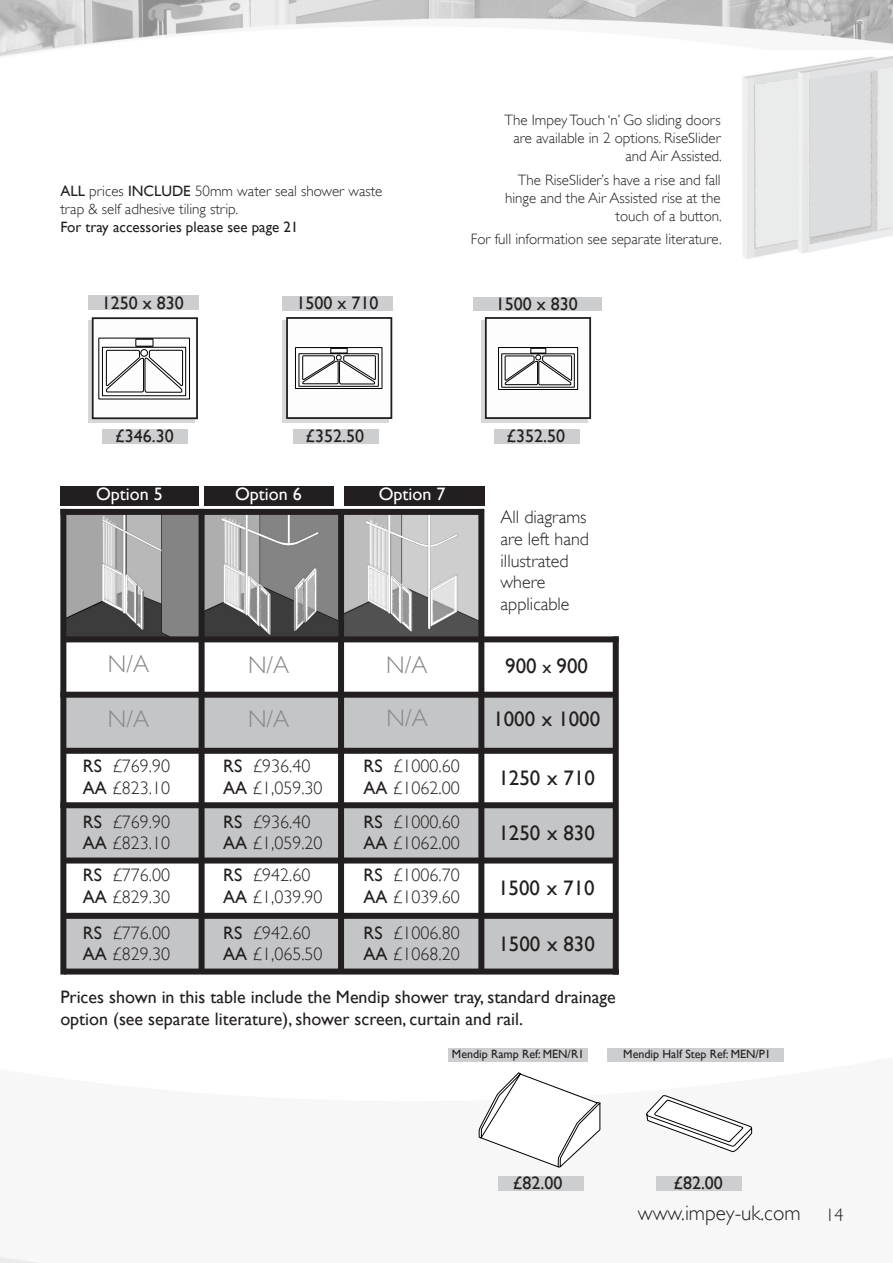
<style>
.page{position:relative;width:893px;height:1263px;background:#fff}
.page>*{position:absolute;margin:0;border:0;box-sizing:border-box;transform-origin:0 0}
.t1{font:300 24px "Gill Sans";color:#86888b}
.t2{font:21px "Gill Sans";color:#231f20}
.t3{font:300 21px "Gill Sans";color:#231f20}
.t4{font:300 18px "Gill Sans";color:#231f20}
.t5{font:18px "Gill Sans";color:#231f20}
.t6{font:18px "Gill Sans";color:#fff}
.t7{font:300 15px "Gill Sans";color:#231f20}
.t8{font:15px "Gill Sans";color:#231f20}
.t9{font:12px "Gill Sans";color:#231f20}
.s1{font-weight:400}
.s2{font-size:18px}
</style>
<div class="page">
<img style="left:0;top:0;width:893px;height:1263px">
<div style="left:88px;top:320px;width:107px;height:102px;background:linear-gradient(to right,#d8d8d8,#d8d8d8)"></div>
<div style="left:93px;top:318px;width:104px;height:100px;background:#fdfdfd"></div>
<div style="left:92px;top:317px;width:106px;height:102px;border:2px solid #231f20"></div>
<div style="left:282px;top:320px;width:107px;height:102px;background:#d8d8d8"></div>
<div style="left:287px;top:318px;width:104px;height:100px;background:#fdfdfd"></div>
<div style="left:286px;top:317px;width:106px;height:102px;border:2px solid #231f20"></div>
<div style="left:481px;top:320px;width:107px;height:102px;background:#d8d8d8"></div>
<div style="left:486px;top:318px;width:104px;height:100px;background:#fdfdfd"></div>
<div style="left:485px;top:317px;width:106px;height:102px;border:2px solid #231f20"></div>
<svg style="left:66px;top:642px;width:547px;height:271px"></svg>
<div style="left:64px;top:697px;width:550px;height:50px;background:#c4c5c7"></div>
<div style="left:65px;top:808px;width:549px;height:50px;background:#c4c5c7"></div>
<div style="left:64px;top:918px;width:550px;height:55px;background:#c4c5c7"></div>
<img style="left:66px;top:515px;width:132px;height:121px">
<img style="left:205px;top:515px;width:133px;height:121px">
<img style="left:344px;top:515px;width:134px;height:121px">
<div style="left:613px;top:636px;width:6px;height:338px;background:#231f20"></div>
<div style="left:478px;top:509px;width:6px;height:464px;background:#231f20"></div>
<div style="left:338px;top:510px;width:6px;height:462px;background:#231f20"></div>
<div style="left:199px;top:509px;width:6px;height:464px;background:#231f20"></div>
<div style="left:60px;top:509px;width:6px;height:465px;background:#231f20"></div>
<div style="left:64px;top:968px;width:555px;height:6px;background:#231f20"></div>
<div style="left:64px;top:913px;width:554px;height:6px;background:#231f20"></div>
<div style="left:65px;top:857px;width:553px;height:6px;background:#231f20"></div>
<div style="left:60px;top:802px;width:558px;height:6px;background:#231f20"></div>
<div style="left:64px;top:748px;width:554px;height:6px;background:#231f20"></div>
<div style="left:60px;top:692px;width:558px;height:6px;background:#231f20"></div>
<div style="left:64px;top:636px;width:555px;height:6px;background:#231f20"></div>
<div style="left:60px;top:509px;width:424px;height:6px;background:#231f20"></div>
<div style="left:60px;top:485px;width:139px;height:20px;background:#231f20"></div>
<div style="left:205px;top:485px;width:129px;height:20px;background:#231f20"></div>
<div style="left:344px;top:485px;width:140px;height:20px;background:#231f20"></div>
<svg style="left:479px;top:1072px;width:122px;height:95px"></svg>
<svg style="left:646px;top:1095px;width:106px;height:57px"></svg>
<div style="left:607px;top:1048px;width:177px;height:13px;background:#cdced0"></div>
<div style="left:656px;top:1176px;width:85px;height:14px;background:#cdced0"></div>
<img style="left:741px;top:50px;width:152px;height:210px">
<div style="left:448px;top:1048px;width:139px;height:13px;background:#cdced0"></div>
<div style="left:498px;top:1176px;width:85px;height:14px;background:#cdced0"></div>
<div style="left:88px;top:296px;width:110px;height:14px;background:#cdced0"></div>
<div style="left:282px;top:296px;width:111px;height:14px;background:#cdced0"></div>
<div style="left:473px;top:297px;width:129px;height:13px;background:#cdced0"></div>
<div style="left:102px;top:430px;width:86px;height:14px;background:#cdced0"></div>
<div style="left:293px;top:430px;width:85px;height:14px;background:#cdced0"></div>
<div style="left:494px;top:430px;width:85px;height:14px;background:#cdced0"></div>
<svg style="left:78px;top:315px;width:112px;height:85px"></svg>
<svg style="left:498px;top:347px;width:80px;height:43px"></svg>
<svg style="left:227px;top:321px;width:261px;height:68px"></svg>
<p class="t7" style="left:60px;top:182px;width:324px"><span class="s1">ALL</span> prices <span class="s1">INCLUDE</span> 50mm water seal shower waste</p>
<p class="t7" style="left:60px;top:200px;width:179px">trap &amp; self adhesive tiling strip.</p>
<p class="t8" style="left:60px;top:218px;width:240px">For tray accessories please see page 21</p>
<p class="t7" style="left:504px;top:111px;width:218px">The Impey Touch ‘n’ Go sliding doors</p>
<p class="t7" style="left:513px;top:129px;width:209px">are available in 2 options. RiseSlider</p>
<p class="t7" style="left:625px;top:147px;width:98px">and Air Assisted.</p>
<p class="t7" style="left:518px;top:171px;width:204px">The RiseSlider’s have a rise and fall</p>
<p class="t7" style="left:505px;top:189px;width:217px">hinge and the Air Assisted rise at the</p>
<p class="t7" style="left:616px;top:207px;width:108px">touch of a button.</p>
<p class="t7" style="left:471px;top:230px;width:253px">For full information see separate literature.</p>
<p class="t5" style="left:102px;top:292px;width:84px">1250 x 830</p>
<p class="t5" style="left:296px;top:293px;width:84px">1500 x 710</p>
<p class="t5" style="left:496px;top:294px;width:84px">1500 x 830</p>
<p class="t5" style="left:115px;top:425px;width:60px">£346.30</p>
<p class="t5" style="left:306px;top:426px;width:60px">£352.50</p>
<p class="t5" style="left:507px;top:426px;width:60px">£352.50</p>
<p class="t6" style="left:96px;top:483px;width:68px">Option 5</p>
<p class="t6" style="left:235px;top:483px;width:68px">Option 6</p>
<p class="t6" style="left:379px;top:483px;width:68px">Option 7</p>
<p class="t1" style="left:108px;top:650px;width:43px">N/A</p>
<p class="t1" style="left:108px;top:705px;width:43px">N/A</p>
<p class="t1" style="left:248px;top:704px;width:43px">N/A</p>
<p class="t1" style="left:248px;top:651px;width:43px">N/A</p>
<p class="t1" style="left:386px;top:651px;width:43px">N/A</p>
<p class="t1" style="left:387px;top:704px;width:43px">N/A</p>
<p class="t4" style="left:83px;top:756px;width:89px"><span class="s1">RS</span> £769.90</p>
<p class="t4" style="left:83px;top:777px;width:89px"><span class="s1">AA</span> £823.10</p>
<p class="t4" style="left:83px;top:811px;width:89px"><span class="s1">RS</span> £769.90</p>
<p class="t4" style="left:83px;top:833px;width:89px"><span class="s1">AA</span> £823.10</p>
<p class="t4" style="left:83px;top:865px;width:89px"><span class="s1">RS</span> £776.00</p>
<p class="t4" style="left:83px;top:886px;width:89px"><span class="s1">AA</span> £829.30</p>
<p class="t4" style="left:83px;top:922px;width:89px"><span class="s1">RS</span> £776.00</p>
<p class="t4" style="left:83px;top:944px;width:89px"><span class="s1">AA</span> £829.30</p>
<p class="t4" style="left:223px;top:756px;width:89px"><span class="s1">RS</span> £936.40</p>
<p class="t4" style="left:223px;top:777px;width:101px"><span class="s1">AA</span> £1,059.30</p>
<p class="t4" style="left:223px;top:811px;width:89px"><span class="s1">RS</span> £936.40</p>
<p class="t4" style="left:223px;top:833px;width:101px"><span class="s1">AA</span> £1,059.20</p>
<p class="t4" style="left:223px;top:865px;width:89px"><span class="s1">RS</span> £942.60</p>
<p class="t4" style="left:223px;top:886px;width:101px"><span class="s1">AA</span> £1,039.90</p>
<p class="t4" style="left:223px;top:922px;width:89px"><span class="s1">RS</span> £942.60</p>
<p class="t4" style="left:223px;top:944px;width:101px"><span class="s1">AA</span> £1,065.50</p>
<p class="t4" style="left:364px;top:756px;width:98px"><span class="s1">RS</span> £1000.60</p>
<p class="t4" style="left:364px;top:777px;width:98px"><span class="s1">AA</span> £1062.00</p>
<p class="t4" style="left:364px;top:811px;width:98px"><span class="s1">RS</span> £1000.60</p>
<p class="t4" style="left:364px;top:833px;width:98px"><span class="s1">AA</span> £1062.00</p>
<p class="t4" style="left:364px;top:865px;width:98px"><span class="s1">RS</span> £1006.70</p>
<p class="t4" style="left:364px;top:886px;width:98px"><span class="s1">AA</span> £1039.60</p>
<p class="t4" style="left:364px;top:922px;width:98px"><span class="s1">RS</span> £1006.80</p>
<p class="t4" style="left:364px;top:944px;width:98px"><span class="s1">AA</span> £1068.20</p>
<p class="t4" style="left:501px;top:507px;width:88px">All diagrams</p>
<p class="t4" style="left:501px;top:529px;width:90px">are left hand</p>
<p class="t4" style="left:501px;top:550px;width:70px">illustrated</p>
<p class="t4" style="left:501px;top:572px;width:46px">where</p>
<p class="t4" style="left:501px;top:593px;width:70px">applicable</p>
<p class="t2" style="left:505px;top:653px;width:84px">900 <span class="s2">x</span> 900</p>
<p class="t2" style="left:493px;top:706px;width:109px">1000 x 1000</p>
<p class="t2" style="left:498px;top:765px;width:98px">1250 x 710</p>
<p class="t2" style="left:498px;top:820px;width:98px">1250 x 830</p>
<p class="t2" style="left:498px;top:876px;width:98px">1500 x 710</p>
<p class="t2" style="left:498px;top:932px;width:98px">1500 x 830</p>
<p class="t5" style="left:60px;top:987px;width:557px">Prices shown in this table include the Mendip shower tray, standard drainage</p>
<p class="t5" style="left:60px;top:1008px;width:464px">option (see separate literature), shower screen, curtain and rail.</p>
<p class="t9" style="left:452px;top:1047px;width:134px">Mendip Ramp Ref: MEN/R1</p>
<p class="t9" style="left:623px;top:1047px;width:149px">Mendip Half Step Ref: MEN/P1</p>
<p class="t5" style="left:513px;top:1172px;width:51px">£82.00</p>
<p class="t5" style="left:673px;top:1172px;width:51px">£82.00</p>
<p class="t3" style="left:638px;top:1201px;width:164px">www.impey-uk.com</p>
<p class="t4" style="left:825px;top:1205px;width:19px">14</p>
</div>
